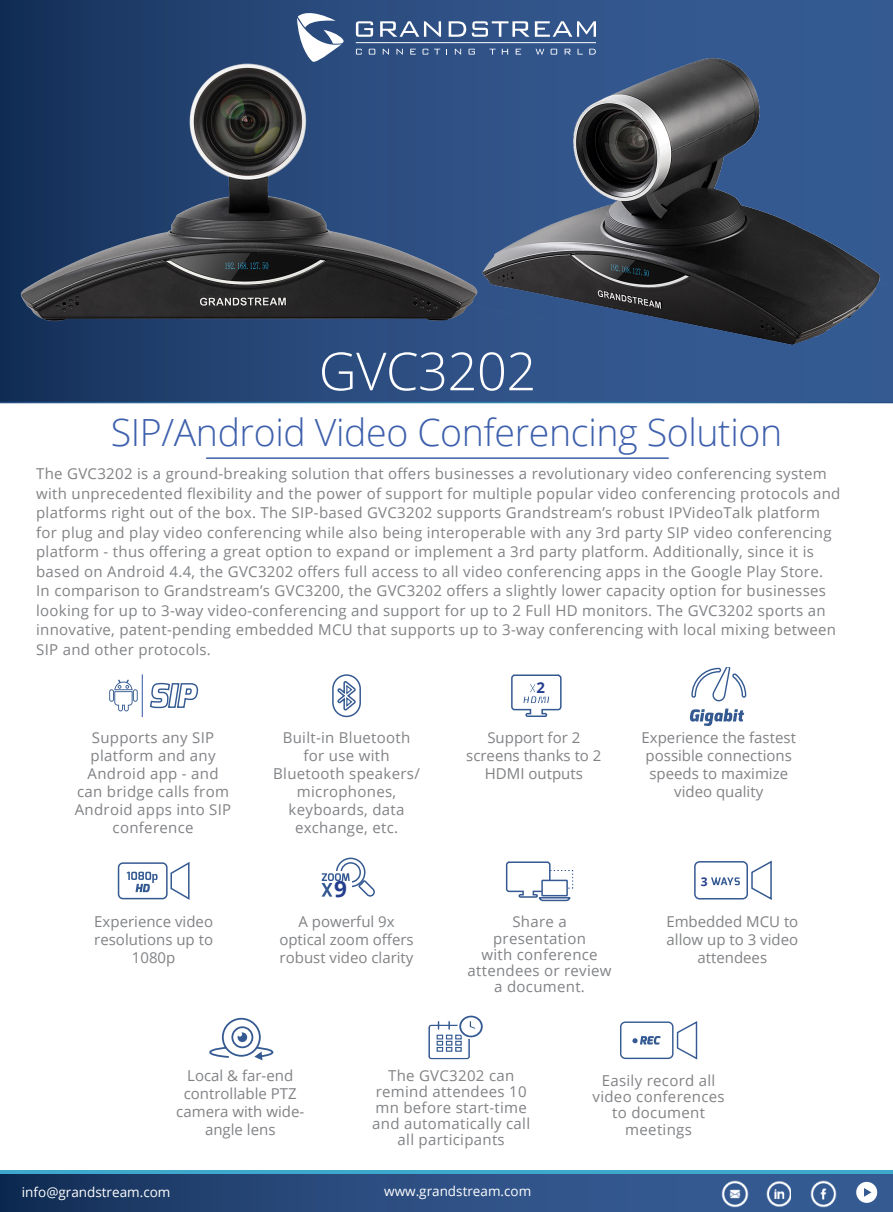
<style>
.page{position:relative;width:893px;height:1212px;background:#fff}
.page>*{position:absolute;margin:0;border:0;box-sizing:border-box;transform-origin:0 0}
.t1{font:300 52.5px "Open Sans";letter-spacing:-.01em;color:#fff}
.t2{font:300 37.5px "Open Sans";letter-spacing:-.01em;color:#3e60ac}
.t3{font:700 22.5px "Open Sans";color:#253f8e}
.t4{font:15px/16.2px "Open Sans";letter-spacing:.02em;color:#808285;text-align:center}
.t5{font:15px/18px "Open Sans";color:#808285;text-align:center}
.t6{font:700 15px "Open Sans";color:#253f8e}
.t7{font:13.5px "Open Sans";color:#fff}
.t8{font:700 12px "Open Sans";color:#253f8e}
</style>
<div class="page">
<svg style="left:0;top:0;width:893px;height:403px;background:#2b4e82"></svg>
<svg style="left:223px;top:1019px;width:37px;height:37px"></svg>
<div style="left:222px;top:1018px;width:39px;height:39px;border:2px solid #355a92;border-radius:50%"></div>
<svg style="left:232px;top:1027px;width:20px;height:20px"></svg>
<div style="left:231px;top:1026px;width:22px;height:22px;border:2px solid #355a92;border-radius:50%"></div>
<svg style="left:209px;top:1032px;width:65px;height:28px"></svg>
<svg style="left:428px;top:1015px;width:55px;height:45px"></svg>
<svg style="left:505px;top:861px;width:69px;height:41px"></svg>
<div style="left:542px;top:880px;width:25px;height:16px;background:#fff"></div>
<div style="left:541px;top:880px;width:27px;height:16px;border:2px solid #355a92"></div>
<svg style="left:332px;top:674px;width:29px;height:44px"></svg>
<svg style="left:511px;top:674px;width:51px;height:43px"></svg>
<svg style="left:109px;top:679px;width:29px;height:32px"></svg>
<svg style="left:149px;top:682px;width:50px;height:27px"></svg>
<hr style="left:142px;top:674px;width:1px;height:43px;background:#3e60ac">
<svg style="left:620px;top:1021px;width:78px;height:39px"></svg>
<svg style="left:321px;top:857px;width:54px;height:40px"></svg>
<svg style="left:117px;top:862px;width:73px;height:38px"></svg>
<svg style="left:694px;top:860px;width:78px;height:40px"></svg>
<svg style="left:297px;top:8px;width:47px;height:29px"></svg>
<svg style="left:356px;top:21px;width:17px;height:16px"></svg>
<svg style="left:380px;top:21px;width:61px;height:16px"></svg>
<svg style="left:449px;top:21px;width:17px;height:16px"></svg>
<svg style="left:472px;top:21px;width:124px;height:16px"></svg>
<svg style="left:589px;top:49px;width:7px;height:2px"></svg>
<svg style="left:551px;top:49px;width:6px;height:2px"></svg>
<svg style="left:565px;top:49px;width:6px;height:2px"></svg>
<svg style="left:535px;top:49px;width:9px;height:2px"></svg>
<hr style="left:356px;top:42px;width:240px;height:1px;background:#fff">
<hr style="left:207px;top:457px;width:461px;height:2px;background:#3e60ac">
<svg style="left:692px;top:667px;width:54px;height:34px"></svg>
<svg style="left:690px;top:708px;width:54px;height:18px"></svg>
<div style="left:0;top:1174px;width:893px;height:38px;background:linear-gradient(to right,#18345e,#3d639f)"></div>
<hr style="left:0;top:1170px;width:893px;height:4px;background:#3ea8cc">
<img style="left:766px;top:1181px;width:25px;height:26px">
<img style="left:810px;top:1181px;width:27px;height:26px">
<img style="left:722px;top:1181px;width:26px;height:26px">
<div style="left:856px;top:1182px;width:21px;height:21px;background:#fff;border-radius:50%"></div>
<svg style="left:864px;top:1188px;width:7px;height:9px"></svg>
<img style="left:512px;top:51px;width:377px;height:304px">
<img style="left:0;top:37px;width:512px;height:333px">
<p class="t1" style="left:319px;top:335px;width:219px">GVC3202</p>
<p class="t2" style="left:111px;top:407px;width:673px">SIP/Android Video Conferencing Solution</p>
<p class="t4" style="left:36px;top:464px;width:806px;line-height:19.5px;text-align:left">The GVC3202 is a ground-breaking solution that offers businesses a revolutionary video conferencing system with unprecedented flexibility and the power of support for multiple popular video conferencing protocols and platforms right out of the box. The SIP-based GVC3202 supports Grandstream’s robust IPVideoTalk platform for plug and play video conferencing while also being interoperable with any 3rd party SIP video conferencing platform - thus offering a great option to expand or implement a 3rd party platform. Additionally, since it is based on Android 4.4, the GVC3202 offers full access to all video conferencing apps in the Google Play Store.<br>In comparison to Grandstream’s GVC3200, the GVC3202 offers a slightly lower capacity option for businesses looking for up to 3-way video-conferencing and support for up to 2 Full HD monitors. The GVC3202 sports an innovative, patent-pending embedded MCU that supports up to 3-way conferencing with local mixing between SIP and other protocols.</p>
<p class="t4" style="left:75px;top:728px;width:158px;line-height:18px">Supports any SIP platform and any<br>Android app - and can bridge calls from<br>Android apps into SIP conference</p>
<p class="t6" style="left:536px;top:676px;width:10px">2</p>
<p class="t4" style="left:273px;top:728px;width:148px;line-height:18px">Built-in Bluetooth for use with<br>Bluetooth speakers/ microphones, keyboards, data exchange, etc.</p>
<p class="t5" style="left:466px;top:728px;width:137px">Support for 2 screens thanks to 2<br>HDMI outputs</p>
<p class="t5" style="left:642px;top:728px;width:156px">Experience the fastest possible connections speeds to maximize video quality</p>
<p class="t3" style="left:334px;top:873px;width:14px">9</p>
<p class="t8" style="left:701px;top:873px;width:8px">3</p>
<p class="t5" style="left:279px;top:912px;width:136px">A powerful 9x optical zoom offers robust video clarity</p>
<p class="t5" style="left:94px;top:912px;width:120px">Experience video resolutions up to<br>1080p</p>
<p class="t5" style="left:666px;top:912px;width:133px">Embedded MCU to allow up to 3 video attendees</p>
<p class="t4" style="left:468px;top:913px;width:146px">Share a presentation<br>with conference attendees or review a document.</p>
<p class="t5" style="left:176px;top:1066px;width:129px">Local &amp; far-end controllable PTZ camera with wide&shy;angle lens</p>
<p class="t4" style="left:372px;top:1066px;width:159px">The GVC3202 can remind attendees 10 mn before start-time and automatically call all participants</p>
<p class="t7" style="left:22px;top:1182px;width:150px">info@grandstream.com</p>
<p class="t7" style="left:384px;top:1181px;width:149px">www.grandstream.com</p>
<p class="t4" style="left:593px;top:1072px;width:134px">Easily record all video conferences to document meetings</p>
</div>
